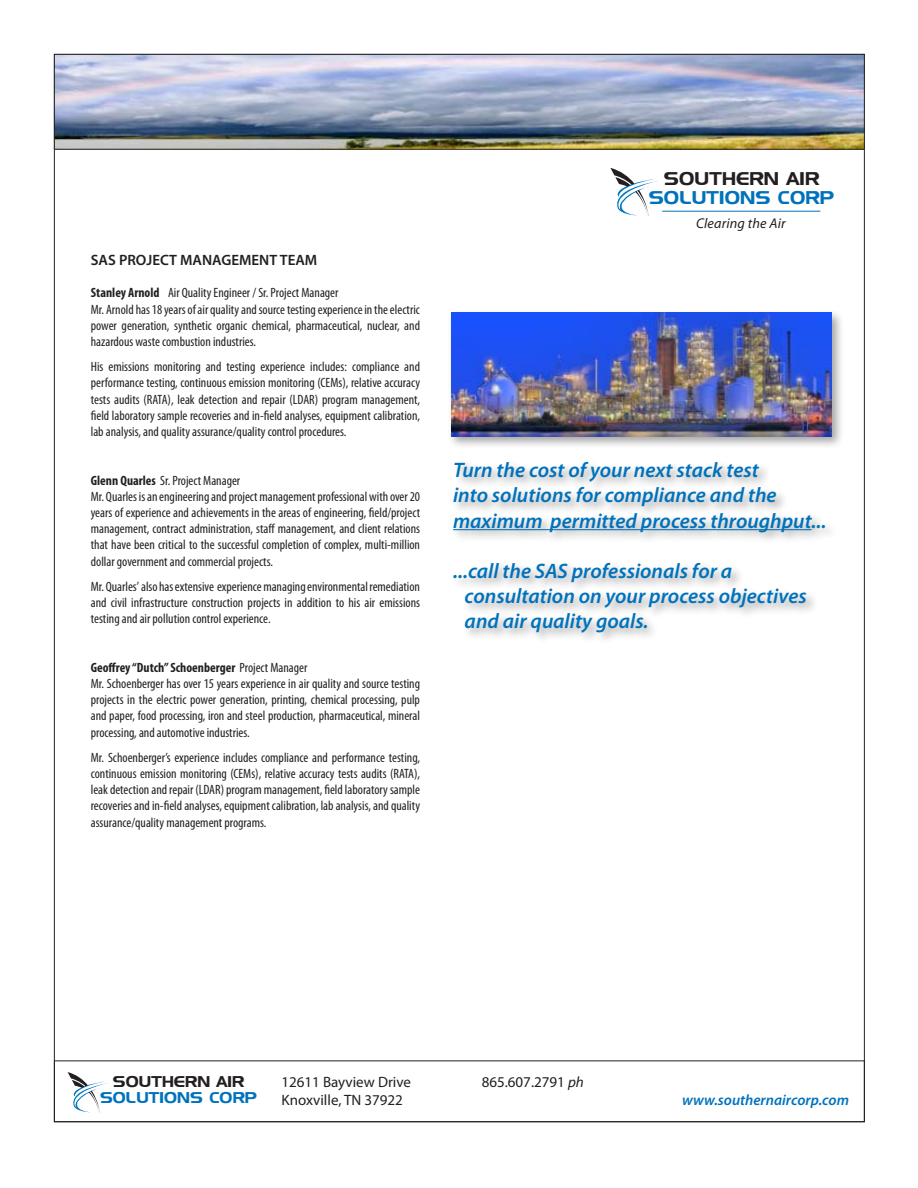
<style>
.page{position:relative;width:918px;height:1188px;background:#fff}
.page>*{position:absolute;margin:0;border:0;box-sizing:border-box;transform-origin:0 0}
.t1{font:italic 600 21px/25.2px "Myriad Pro";color:#0072bc}
.t2{font:18.3px "Denmark";letter-spacing:.01em;color:#0072bc}
.t3{font:18.3px "Denmark";letter-spacing:.01em;color:#231f20}
.t4{font:15.45px "Denmark";letter-spacing:.01em;color:#0072bc}
.t5{font:15.45px "Denmark";letter-spacing:.01em;color:#231f20}
.t6{font:15px/18px "Myriad Pro";color:#231f20}
.t7{font:600 15px "Myriad Pro";color:#231f20}
.t8{font:italic 600 15px "Myriad Pro";color:#0072bc}
.t9{font:italic 14.25px "Myriad Pro";letter-spacing:.01em;color:#231f20}
.t10{font:condensed 13.5px/16.2px "Myriad Pro";color:#231f20}
.s1{font-weight:700}
.s2{font-style:italic}
</style>
<div class="page">
<img style="left:56px;top:56px;width:807px;height:92px">
<div style="left:54px;top:54px;width:811px;height:96px;border:1px solid #231f20"></div>
<div style="left:54px;top:1060px;width:811px;height:62px;border:1px solid #231f20"></div>
<svg style="left:68px;top:1072px;width:40px;height:41px"></svg>
<div style="left:450px;top:459px;width:425px;height:581px;background:#231f20;opacity:.4"></div>
<hr style="left:453px;top:529px;width:359px;height:1px;background:#0072bc">
<svg style="left:610px;top:168px;width:48px;height:48px"></svg>
<hr style="left:662px;top:211px;width:158px;height:1px;background:#0072bc">
<div style="left:447px;top:309px;width:404px;height:146px;background:#231f20;opacity:.4"></div>
<img style="left:451px;top:313px;width:381px;height:123px">
<h2 class="t3" style="left:664px;top:168px;width:157px">SOUTHERN AIR</h2>
<h2 class="t2" style="left:649px;top:187px;width:187px">SOLUTIONS CORP</h2>
<p class="t7" style="left:91px;top:250px;width:228px">SAS PROJECT MANAGEMENT TEAM</p>
<p class="t10" style="left:91px;top:285px;width:331px"><span class="s1">Stanley Arnold</span> Air Quality Engineer / Sr. Project Manager<br>Mr. Arnold has 18 years of air quality and source testing experience in the electric power generation, synthetic organic chemical, pharmaceutical, nuclear, and hazardous waste combustion industries.</p>
<p class="t10" style="left:91px;top:359px;width:331px;text-align:justify">His emissions monitoring and testing experience includes: compliance and performance testing, continuous emission monitoring (CEMs), relative accuracy tests audits (RATA), leak detection and repair (LDAR) program management, field laboratory sample recoveries and in-field analyses, equipment calibration, lab analysis, and quality assurance/quality control procedures.</p>
<p class="t10" style="left:91px;top:472px;width:331px"><span class="s1">Glenn Quarles</span> Sr. Project Manager<br>Mr. Quarles is an engineering and project management professional with over 20 years of experience and achievements in the areas of engineering, field/project management, contract administration, staff management, and client relations that have been critical to the successful completion of complex, multi-million dollar government and commercial projects.</p>
<p class="t10" style="left:91px;top:578px;width:331px;text-align:justify">Mr. Quarles’ also has extensive experience managing environmental remediation and civil infrastructure construction projects in addition to his air emissions testing and air pollution control experience.</p>
<p class="t10" style="left:91px;top:659px;width:331px"><span class="s1">Geoffrey “Dutch” Schoenberger</span> Project Manager<br>Mr. Schoenberger has over 15 years experience in air quality and source testing projects in the electric power generation, printing, chemical processing, pulp and paper, food processing, iron and steel production, pharmaceutical, mineral processing, and automotive industries.</p>
<p class="t10" style="left:91px;top:749px;width:331px;text-align:justify">Mr. Schoenberger’s experience includes compliance and performance testing, continuous emission monitoring (CEMs), relative accuracy tests audits (RATA), leak detection and repair (LDAR) program management, field laboratory sample recoveries and in-field analyses, equipment calibration, lab analysis, and quality assurance/quality management programs.</p>
<p class="t9" style="left:696px;top:214px;width:91px">Clearing the Air</p>
<h1 class="t1" style="left:453px;top:457px;width:375px">Turn the cost of your next stack test<br>into solutions for compliance and the maximum permitted process throughput...</h1>
<h1 class="t1" style="left:465px;top:558px;width:344px;text-indent:-12px">...call the SAS professionals for a consultation on your process objectives and air quality goals.</h1>
<p class="t5" style="left:113px;top:1072px;width:133px">SOUTHERN AIR</p>
<p class="t4" style="left:100px;top:1088px;width:158px">SOLUTIONS CORP</p>
<p class="t6" style="left:281px;top:1073px;width:131px">12611 Bayview Drive<br>Knoxville, TN 37922</p>
<p class="t6" style="left:482px;top:1073px;width:104px">865.607.2791 <span class="s2">ph</span></p>
<p class="t8" style="left:682px;top:1091px;width:168px">www.southernaircorp.com</p>
</div>
